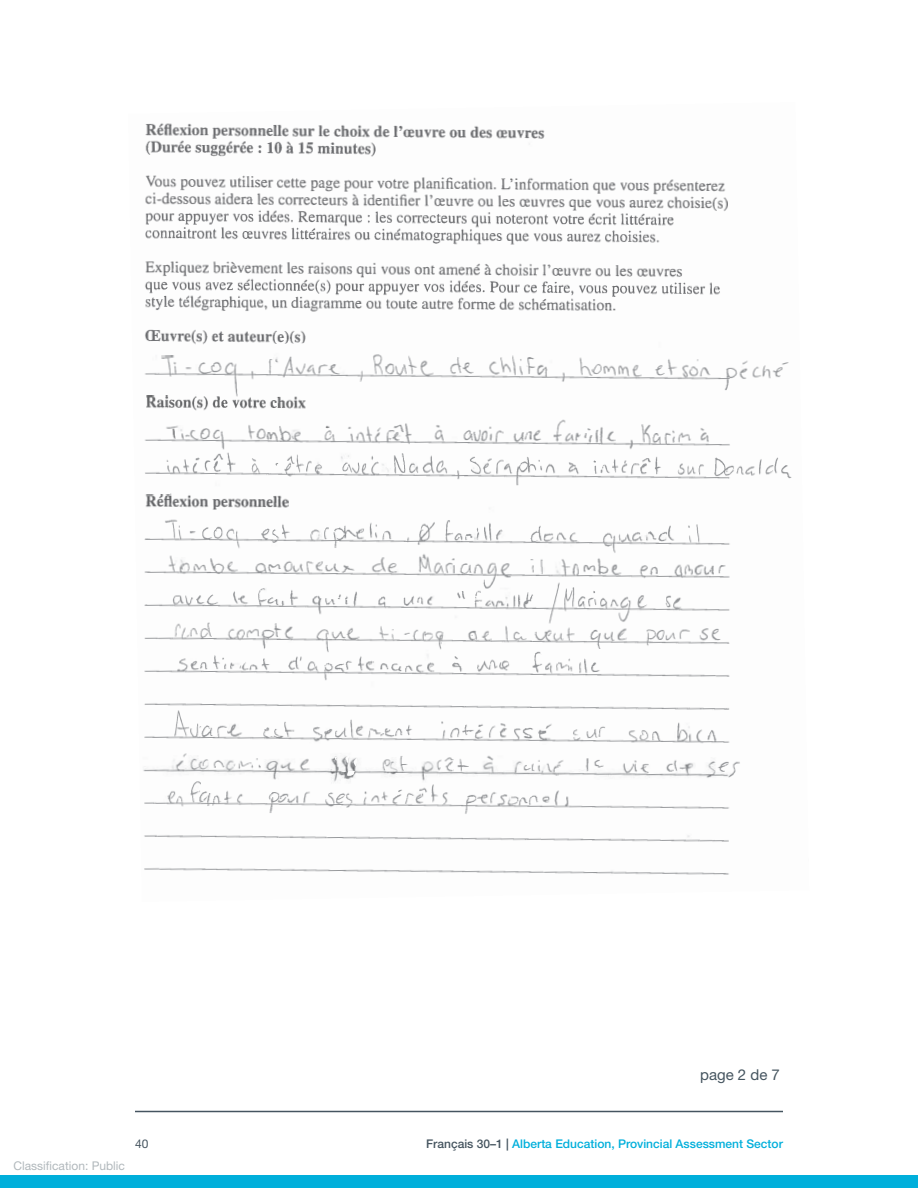
<style>
.page{position:relative;width:918px;height:1188px;background:#fff}
.page>*{position:absolute;margin:0;border:0;box-sizing:border-box;transform-origin:0 0}
.Body_Copy_ExAssignSc{font:15px "Helvetica Neue LT Std";color:#465560}
.t1{font:500 12px "Helvetica Neue LT Std";color:#00afdb}
.t2{font:12px "Helvetica Neue LT Std";color:#b1b8bc}
.t3{font:12px "Helvetica Neue LT Std";color:#465560}
.s1{color:#465560}
</style>
<div class="page">
<hr style="left:135px;top:1111px;width:648px;height:1px;background:#465560">
<div style="left:0;top:1175px;width:918px;height:13px;background:#00afdb"></div>
<img style="left:143px;top:354px;width:649px;height:521px">
<img style="left:145px;top:123px;width:583px;height:222px">
<img style="left:146px;top:392px;width:184px;height:48px">
<img style="left:145px;top:491px;width:144px;height:20px">
<img style="left:334px;top:755px;width:23px;height:21px">
<p class="Body_Copy_ExAssignSc" style="left:700px;top:1066px;width:81px">page 2 de 7</p>
<p class="t2" style="left:14px;top:1159px;width:113px">Classification: Public</p>
<p class="t3" style="left:135px;top:1137px;width:15px">40</p>
<p class="t1" style="left:426px;top:1137px;width:358px"><span class="s1">Français 30–1 |</span> Alberta Education, Provincial Assessment Sector</p>
</div>
